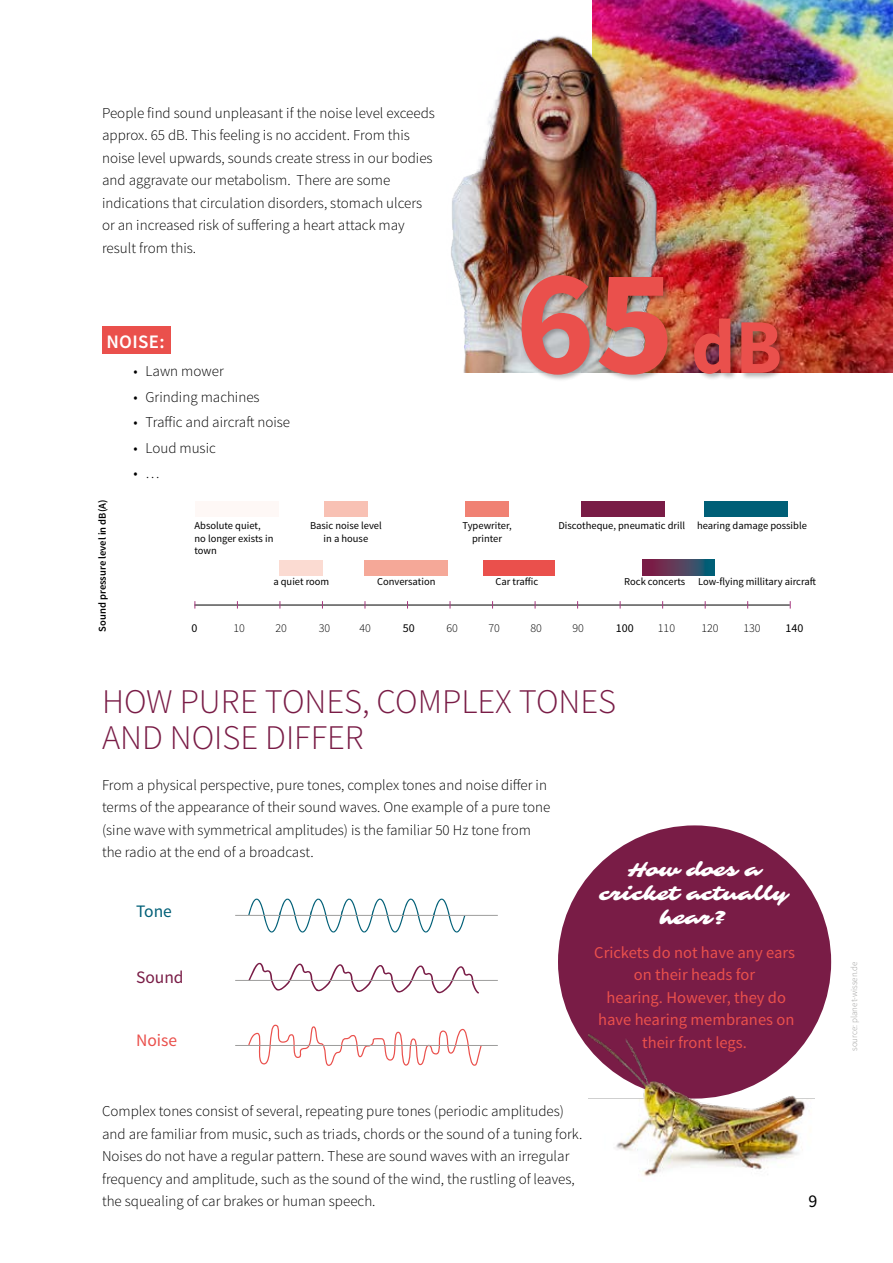
<style>
.page{position:relative;width:893px;height:1263px;background:#fff}
.page>*{position:absolute;margin:0;border:0;box-sizing:border-box;transform-origin:0 0}
.t1{font:700 150.9px "Source Sans Pro";color:#ea504c}
.t2{font:300 34.5px/36px "Source Sans Pro";color:#791c46}
.t3{font:19.5px/24px "Sarina";color:#fff;text-align:center}
.t4{font:600 19.05px "Source Sans Pro";letter-spacing:.02em;color:#fff}
.t5{font:18px "Source Sans Pro";color:#000}
.t6{font:17.55px "Source Sans Pro";color:#791c46}
.t7{font:17.55px "Source Sans Pro";color:#ea504c}
.t8{font:17.55px "Source Sans Pro";color:#005f77}
.t9{font:16.5px/22.5px "Source Sans Pro";color:#ea504c;text-align:center}
.t10{font:300 15px/22.5px "Source Sans Pro";color:#000}
.t11{font:300 12px "Source Sans Pro";color:#000}
.t12{font:12px "Source Sans Pro";color:#000}
.t13{font:10.5px/12.6px "Source Sans Pro";color:#000;text-align:center}
.t14{font:600 10.5px "Source Sans Pro";color:#000}
.t15{font:300 9px "Source Sans Pro";color:#9d9d9c}
.s1{font-size:77.4px}
</style>
<div class="page">
<hr style="left:0;top:712px;width:1px;height:551px;background:#791c46">
<div style="left:102px;top:326px;width:68px;height:27px;background:#ea504c"></div>
<img style="left:764px;top:0;width:129px;height:373px">
<img style="left:451px;top:0;width:313px;height:373px">
<div style="left:520px;top:274px;width:267px;height:108px;background:#000;opacity:.3"></div>
<div style="left:279px;top:560px;width:44px;height:15px;background:#fbdbd2"></div>
<hr style="left:195px;top:605px;width:595px;height:1px;background:#000">
<div style="left:324px;top:501px;width:44px;height:16px;background:#f8c1b4"></div>
<div style="left:364px;top:560px;width:84px;height:15px;background:#f5a898"></div>
<div style="left:465px;top:501px;width:44px;height:16px;background:#f08173"></div>
<div style="left:483px;top:560px;width:72px;height:15px;background:#ea504c"></div>
<div style="left:581px;top:501px;width:84px;height:16px;background:#791c46"></div>
<svg style="left:643px;top:560px;width:71px;height:15px"></svg>
<div style="left:704px;top:501px;width:84px;height:16px;background:#005f77"></div>
<div style="left:195px;top:501px;width:83px;height:16px;background:#fef8f6"></div>
<div style="left:558px;top:825px;width:273px;height:273px;background:#791c46;border-radius:50%"></div>
<img style="left:588px;top:1028px;width:226px;height:148px">
<svg style="left:248px;top:1025px;width:234px;height:41px"></svg>
<svg style="left:248px;top:898px;width:217px;height:35px"></svg>
<hr style="left:235px;top:915px;width:263px;height:1px;background:#9d9d9c">
<hr style="left:235px;top:1045px;width:263px;height:1px;background:#9d9d9c">
<svg style="left:248px;top:962px;width:231px;height:32px"></svg>
<hr style="left:235px;top:980px;width:263px;height:1px;background:#9d9d9c">
<p class="t10" style="left:102px;top:101px;width:334px">People find sound unpleasant if the noise level exceeds approx. 65 dB. This feeling is no accident. From this noise level upwards, sounds create stress in our bodies and aggravate our metabolism. There are some indications that circulation disorders, stomach ulcers or an increased risk of suffering a heart attack may result from this.</p>
<p class="t4" style="left:106px;top:329px;width:60px">NOISE:</p>
<p class="t10" style="left:134px;top:360px;width:92px">• Lawn mower</p>
<p class="t10" style="left:134px;top:385px;width:128px">• Grinding machines</p>
<p class="t10" style="left:134px;top:411px;width:158px">• Traffic and aircraft noise</p>
<p class="t10" style="left:134px;top:436px;width:84px">• Loud music</p>
<p class="t10" style="left:134px;top:462px;width:27px">• …</p>
<h1 class="t1" style="left:515px;top:226px;width:268px">65 <span class="s1">dB</span></h1>
<p class="t14" style="left:96px;top:631px;width:133px;rotate:-90deg">Sound pressure level in dB(A)</p>
<p class="t13" style="left:195px;top:519px;width:68px">Absolute quiet,</p>
<p class="t13" style="left:697px;top:519px;width:111px">hearing damage possible</p>
<p class="t13" style="left:195px;top:532px;width:80px;text-align:left">no longer exists in town</p>
<p class="t13" style="left:310px;top:519px;width:73px">Basic noise level in a house</p>
<p class="t13" style="left:377px;top:575px;width:60px">Conversation</p>
<p class="t13" style="left:558px;top:519px;width:128px">Discotheque, pneumatic drill</p>
<p class="t13" style="left:462px;top:519px;width:51px">Typewriter, printer</p>
<p class="t13" style="left:495px;top:575px;width:44px">Car traffic</p>
<p class="t13" style="left:624px;top:575px;width:193px">Rock concerts Low-flying millitary aircraft</p>
<p class="t13" style="left:273px;top:575px;width:57px">a quiet room</p>
<p class="t12" style="left:191px;top:620px;width:7px">0</p>
<p class="t11" style="left:233px;top:620px;width:13px">10</p>
<p class="t11" style="left:275px;top:620px;width:13px">20</p>
<p class="t11" style="left:319px;top:620px;width:13px">30</p>
<p class="t11" style="left:359px;top:620px;width:13px">40</p>
<p class="t12" style="left:403px;top:620px;width:13px">50</p>
<p class="t11" style="left:446px;top:620px;width:13px">60</p>
<p class="t11" style="left:488px;top:620px;width:13px">70</p>
<p class="t11" style="left:530px;top:620px;width:13px">80</p>
<p class="t11" style="left:572px;top:620px;width:13px">90</p>
<p class="t12" style="left:616px;top:620px;width:19px">100</p>
<p class="t11" style="left:658px;top:620px;width:19px">110</p>
<p class="t11" style="left:701px;top:620px;width:19px">120</p>
<p class="t11" style="left:743px;top:620px;width:19px">130</p>
<p class="t12" style="left:785px;top:620px;width:19px">140</p>
<h2 class="t2" style="left:102px;top:684px;width:516px">HOW PURE TONES, COMPLEX TONES<br>AND NOISE DIFFER</h2>
<p class="t10" style="left:102px;top:774px;width:450px">From a physical perspective, pure tones, complex tones and noise differ in terms of the appearance of their sound waves. One example of a pure tone (sine wave with symmetrical amplitudes) is the familiar 50 Hz tone from the radio at the end of a broadcast.</p>
<p class="t8" style="left:136px;top:900px;width:37px">Tone</p>
<p class="t6" style="left:136px;top:966px;width:49px">Sound</p>
<p class="t7" style="left:136px;top:1029px;width:43px">Noise</p>
<h3 class="t3" style="left:601px;top:858px;width:189px">How does a cricket actually hear?</h3>
<p class="t9" style="left:594px;top:941px;width:202px">Crickets do not have any ears on their heads for<br>hearing. However, they do have hearing membranes on their front legs.</p>
<p class="t10" style="left:102px;top:1100px;width:482px">Complex tones consist of several, repeating pure tones (periodic amplitudes) and are familiar from music, such as triads, chords or the sound of a tuning fork.<br>Noises do not have a regular pattern. These are sound waves with an irregular frequency and amplitude, such as the sound of the wind, the rustling of leaves, the squealing of car brakes or human speech.</p>
<p class="t5" style="left:808px;top:1190px;width:10px">9</p>
<p class="t15" style="left:849px;top:1051px;width:91px;rotate:-90deg">source: planet-wissen.de</p>
</div>
